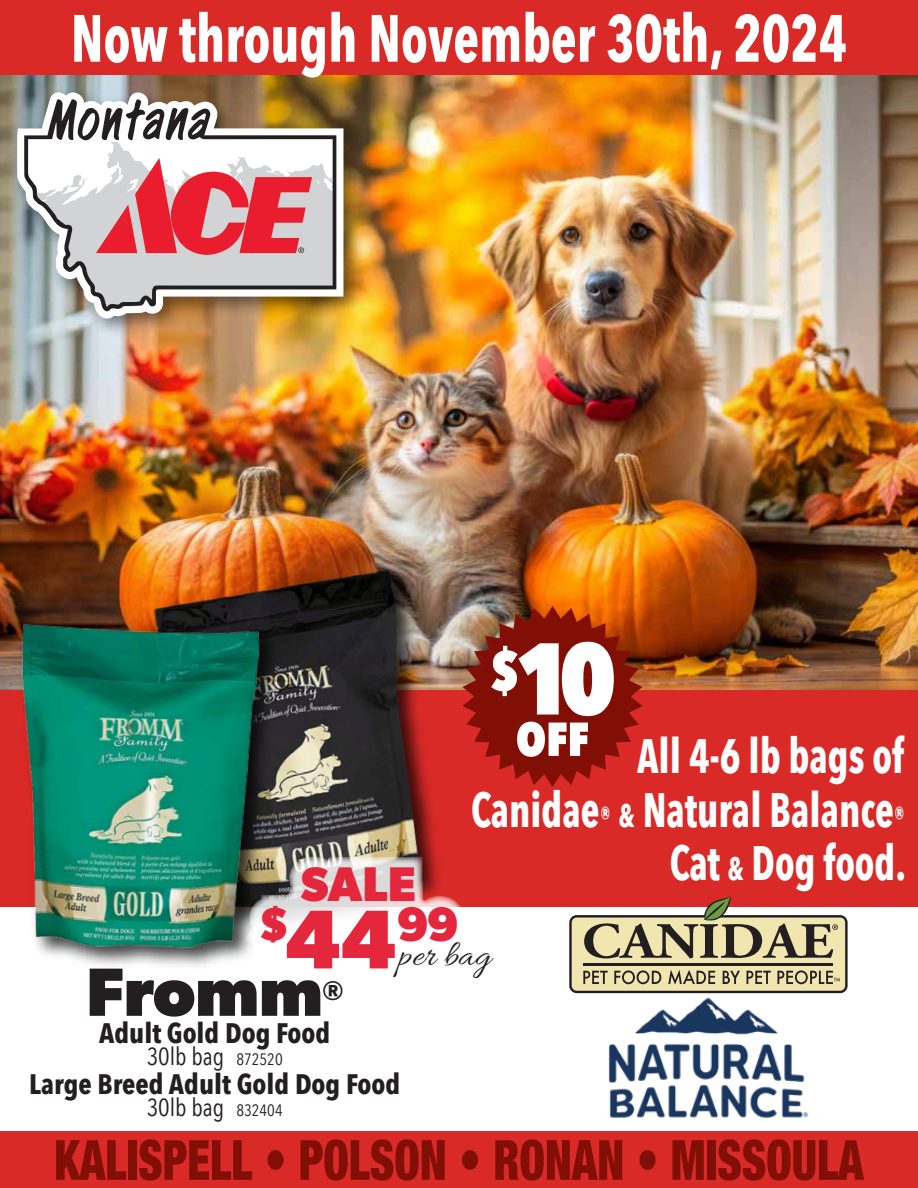
<style>
.page{position:relative;width:918px;height:1188px;background:#fff}
.page>*{position:absolute;margin:0;border:0;box-sizing:border-box;transform-origin:0 0}
.t1{font:700 68.4px "Gibson";color:#231f20}
.t2{font:700 66px "Avenir Next Condensed";color:#fff;scale:.82 1}
.t3{font:700 48.75px/39.5px "Gibson";letter-spacing:-.005em;color:#e4273d;text-align:center}
.t4{font:700 48.15px/53.6px "Avenir Next Condensed";color:#fff;text-align:right;scale:.82 1}
.t5{font:37.05px "Allura";color:#231f20}
.t6{font:700 28.2px "Avenir Next Condensed";color:#231f20}
.t7{font:700 27.15px "Gibson";color:#231f20}
.t8{font:24.6px "Avenir Next Condensed";color:#231f20}
.s1{font-size:28.5px}
.s2{font-size:31.8px}
.s3{font-size:83.55px}
.s4{font-size:16.5px}
</style>
<div class="page">
<div style="left:0;top:687px;width:918px;height:220px;background:#d92a27"></div>
<div style="left:0;top:0;width:918px;height:79px;background:#d92a27"></div>
<img style="left:0;top:75px;width:918px;height:615px">
<div style="left:0;top:1132px;width:918px;height:56px;background:#d92a27"></div>
<svg style="left:56px;top:1140px;width:70px;height:40px"></svg>
<div style="left:128px;top:1140px;width:9px;height:40px;background:#810f06"></div>
<svg style="left:139px;top:1139px;width:113px;height:42px"></svg>
<div style="left:267px;top:1150px;width:17px;height:20px;background:#810f06;border-radius:50%"></div>
<svg style="left:301px;top:1139px;width:144px;height:42px"></svg>
<div style="left:462px;top:1150px;width:16px;height:20px;background:#810f06;border-radius:50%"></div>
<svg style="left:495px;top:1139px;width:127px;height:42px"></svg>
<div style="left:639px;top:1150px;width:17px;height:20px;background:#810f06;border-radius:50%"></div>
<svg style="left:673px;top:1140px;width:31px;height:40px"></svg>
<div style="left:707px;top:1140px;width:9px;height:40px;background:#810f06"></div>
<svg style="left:718px;top:1139px;width:146px;height:42px"></svg>
<img style="left:4px;top:79px;width:366px;height:266px">
<img style="left:17px;top:92px;width:326px;height:227px">
<svg style="left:24px;top:99px;width:312px;height:213px;background:#b5b2aa"></svg>
<svg style="left:32px;top:99px;width:304px;height:156px"></svg>
<svg style="left:569px;top:915px;width:279px;height:78px"></svg>
<div style="left:572px;top:918px;width:273px;height:73px;background:#f1e6b0;border-radius:5px"></div>
<svg style="left:583px;top:971px;width:25px;height:13px"></svg>
<svg style="left:614px;top:970px;width:47px;height:14px"></svg>
<svg style="left:668px;top:970px;width:47px;height:15px"></svg>
<svg style="left:723px;top:971px;width:17px;height:13px"></svg>
<svg style="left:747px;top:971px;width:24px;height:13px"></svg>
<svg style="left:777px;top:970px;width:63px;height:14px"></svg>
<hr style="left:583px;top:963px;width:250px;height:2px;background:#231f20">
<svg style="left:584px;top:896px;width:254px;height:62px"></svg>
<svg style="left:462px;top:606px;width:181px;height:181px"></svg>
<img style="left:608px;top:997px;width:201px;height:121px">
<img style="left:150px;top:561px;width:296px;height:295px">
<img style="left:13px;top:616px;width:273px;height:351px">
<img style="left:10px;top:618px;width:254px;height:339px">
<svg style="left:245px;top:856px;width:216px;height:111px"></svg>
<h2 class="t2" style="left:71px;top:-2px;width:948px">Now through November 30th, 2024</h2>
<p class="t4" style="left:471px;top:729px;width:532px">All 4-6 lb bags of<br>Canidae<span class="s1">®</span> <span class="s2">&amp;</span> Natural Balance<span class="s1">®<br></span>Cat <span class="s2">&amp;</span> Dog food.</p>
<p class="t3" style="left:258px;top:863px;width:203px">SALE $<span class="s3">44</span>99</p>
<p class="t5" style="left:399px;top:934px;width:94px">per bag</p>
<h1 class="t1" style="left:86px;top:952px;width:238px">Fromm</h1>
<p class="t7" style="left:323px;top:975px;width:22px">®</p>
<p class="t6" style="left:99px;top:1016px;width:233px">Adult Gold Dog Food</p>
<p class="t8" style="left:147px;top:1036px;width:138px">30lb bag <span class="s4">872520</span></p>
<p class="t6" style="left:29px;top:1067px;width:373px">Large Breed Adult Gold Dog Food</p>
<p class="t8" style="left:147px;top:1086px;width:138px">30lb bag <span class="s4">832404</span></p>
</div>
